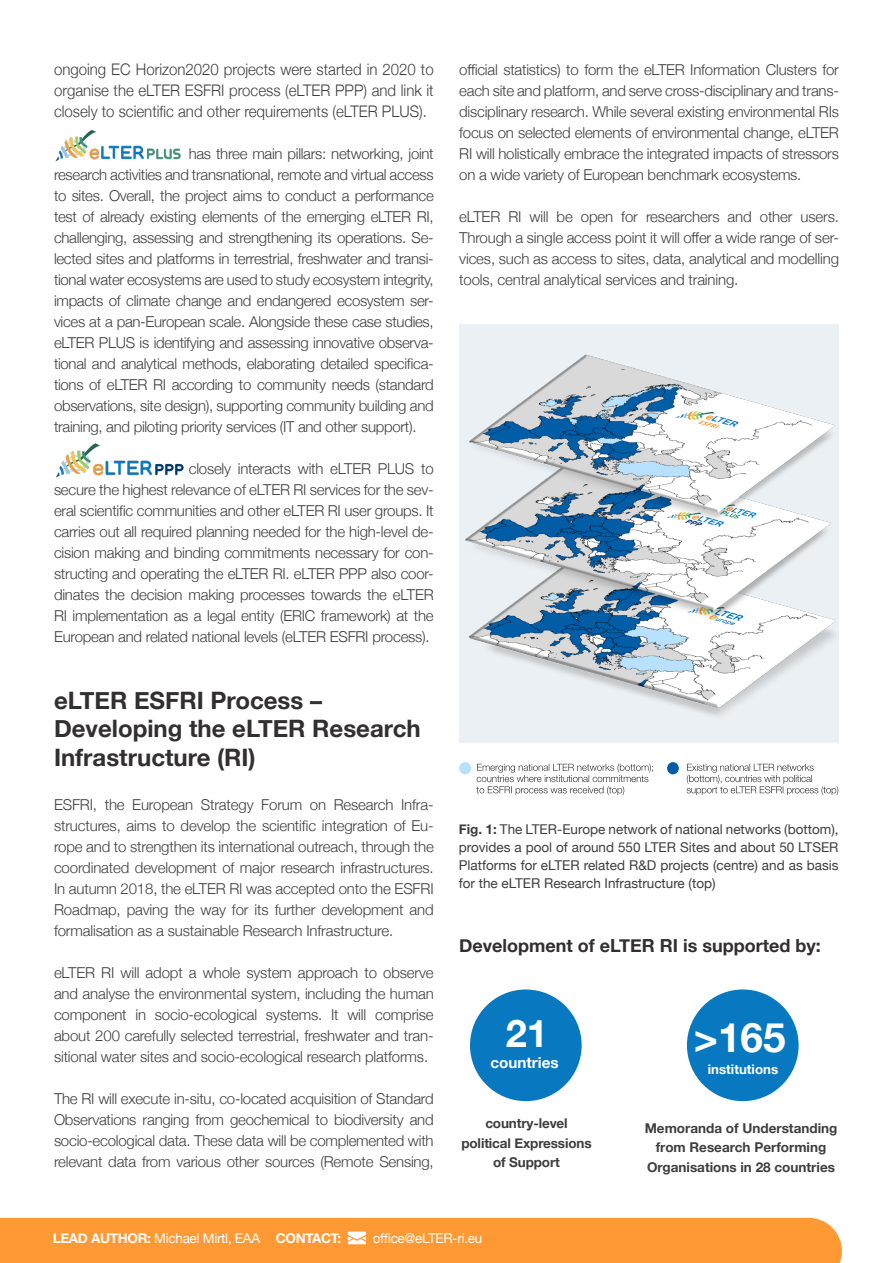
<style>
.page{position:relative;width:893px;height:1263px;background:#fff}
.page>*{position:absolute;margin:0;border:0;box-sizing:border-box;transform-origin:0 0}
.t1{font:700 40.5px "Helvetica Neue";color:#fff}
.t2{font:700 37.95px "Helvetica Neue";color:#fff}
.t3{font:700 24px/28.5px "Helvetica Neue";color:#312f30}
.t4{font:700 18px "Helvetica Neue";color:#312f30}
.t5{font:300 15.9px/21px "Helvetica Neue";color:#3e3e3f;text-align:justify;scale:.94 1}
.t6{font:700 15.15px "Helvetica Neue";color:#fff}
.t7{font:300 15px/21px "Helvetica Neue";letter-spacing:-.015em;color:#3e3e3f;text-align:justify}
.t8{font:13.5px/18px "Helvetica Neue";color:#3e3e3f;text-align:justify}
.t9{font:700 13.5px/19.5px "Helvetica Neue";color:#3e3e3f;text-align:center}
.Glossy_-_Web_address{font:700 13.5px "Helvetica Neue";letter-spacing:-.02em;color:#fff}
.Glossy_-_Web_address-2{font:13.5px "Helvetica Neue";letter-spacing:-.02em;color:#fff}
.t10{font:700 13.35px "Helvetica Neue";color:#fff}
.s1{font-weight:700}
.s2{font-weight:400}
</style>
<div class="page">
<img style="left:55px;top:130px;width:126px;height:32px">
<img style="left:55px;top:443px;width:129px;height:35px">
<div style="left:0;top:1218px;width:842px;height:45px;background:#f93"></div>
<img style="left:459px;top:324px;width:380px;height:418px">
<div style="left:470px;top:989px;width:112px;height:112px;background:#0879c0;border-radius:50%"></div>
<div style="left:687px;top:989px;width:112px;height:112px;background:#0879c0;border-radius:50%"></div>
<div style="left:667px;top:762px;width:12px;height:12px;background:#005da6;border-radius:50%"></div>
<div style="left:459px;top:762px;width:12px;height:12px;background:#b8e0ff;border-radius:50%"></div>
<svg style="left:687px;top:764px;width:151px;height:31px"></svg>
<svg style="left:476px;top:764px;width:177px;height:31px"></svg>
<p class="t5" style="left:54px;top:58px;width:405px">ongoing EC Horizon2020 projects were started in 2020 to organise the eLTER ESFRI process (eLTER PPP) and link it closely to scientific and other requirements (eLTER PLUS).</p>
<p class="t7" style="left:54px;top:142px;width:381px;text-indent:135px">has three main pillars: networking, joint research activities and transnational, remote and virtual access to sites. Overall, the project aims to conduct a performance test of already existing elements of the emerging eLTER RI, challenging, assessing and strengthening its operations. Se&shy;lected sites and platforms in terrestrial, freshwater and transi&shy;tional water ecosystems are used to study ecosystem integrity, impacts of climate change and endangered ecosystem ser&shy;vices at a pan-European scale. Alongside these case studies, eLTER PLUS is identifying and assessing innovative observa&shy;tional and analytical methods, elaborating detailed specifica&shy;tions of eLTER RI according to community needs (standard observations, site design), supporting community building and training, and piloting priority services (IT and other support).</p>
<p class="t7" style="left:54px;top:457px;width:381px;text-indent:135px">closely interacts with eLTER PLUS to secure the highest relevance of eLTER RI services for the sev&shy;eral scientific communities and other eLTER RI user groups. It carries out all required planning needed for the high-level de&shy;cision making and binding commitments necessary for con&shy;structing and operating the eLTER RI. eLTER PPP also coor&shy;dinates the decision making processes towards the eLTER RI implementation as a legal entity (ERIC framework) at the European and related national levels (eLTER ESFRI process).</p>
<p class="t3" style="left:54px;top:687px;width:368px">eLTER ESFRI Process –<br>Developing the eLTER Research<br>Infrastructure (RI)</p>
<p class="t7" style="left:54px;top:793px;width:381px">ESFRI, the European Strategy Forum on Research Infra&shy;structures, aims to develop the scientific integration of Eu&shy;rope and to strengthen its international outreach, through the coordinated development of major research infrastructures.<br>In autumn 2018, the eLTER RI was accepted onto the ESFRI Roadmap, paving the way for its further development and formalisation as a sustainable Research Infrastructure.</p>
<p class="t7" style="left:54px;top:961px;width:381px">eLTER RI will adopt a whole system approach to observe and analyse the environmental system, including the human component in socio-ecological systems. It will comprise about 200 carefully selected terrestrial, freshwater and tran&shy;sitional water sites and socio-ecological research platforms.</p>
<p class="t7" style="left:54px;top:1087px;width:381px">The RI will execute in-situ, co-located acquisition of Standard Observations ranging from geochemical to biodiversity and socio-ecological data. These data will be complemented with relevant data from various other sources (Remote Sensing,</p>
<p class="t7" style="left:459px;top:58px;width:381px">official statistics) to form the eLTER Information Clusters for each site and platform, and serve cross-disciplinary and trans&shy;disciplinary research. While several existing environmental RIs focus on selected elements of environmental change, eLTER RI will holistically embrace the integrated impacts of stressors on a wide variety of European benchmark ecosystems.</p>
<p class="t7" style="left:459px;top:205px;width:381px">eLTER RI will be open for researchers and other users.<br>Through a single access point it will offer a wide range of ser&shy;vices, such as access to sites, data, analytical and modelling tools, central analytical services and training.</p>
<p class="t8" style="left:459px;top:821px;width:381px"><span class="s1">Fig. 1:</span> The LTER-Europe network of national networks (bottom), provides a pool of around 550 LTER Sites and about 50 LTSER Platforms for eLTER related R&amp;D projects (centre) and as basis for the eLTER Research Infrastructure (top)</p>
<p class="t4" style="left:459px;top:931px;width:363px">Development of eLTER RI is supported by:</p>
<p class="t2" style="left:506px;top:1003px;width:44px">21</p>
<p class="t6" style="left:491px;top:1050px;width:70px">countries</p>
<p class="t1" style="left:694px;top:1005px;width:93px">&gt;165</p>
<p class="t10" style="left:708px;top:1058px;width:72px">institutions</p>
<p class="t9" style="left:461px;top:1114px;width:132px">country-level political Expressions of Support</p>
<p class="t9" style="left:645px;top:1118px;width:194px">Memoranda of Understanding from Research Performing<br>Organisations in 28 countries</p>
<p class="Glossy_-_Web_address" style="left:53px;top:1227px;width:290px">LEAD AUTHOR: <span class="s2">Michael Mirtl, EAA</span> CONTACT:</p>
<p class="Glossy_-_Web_address-2" style="left:373px;top:1228px;width:111px">office@eLTER-ri.eu</p>
</div>
